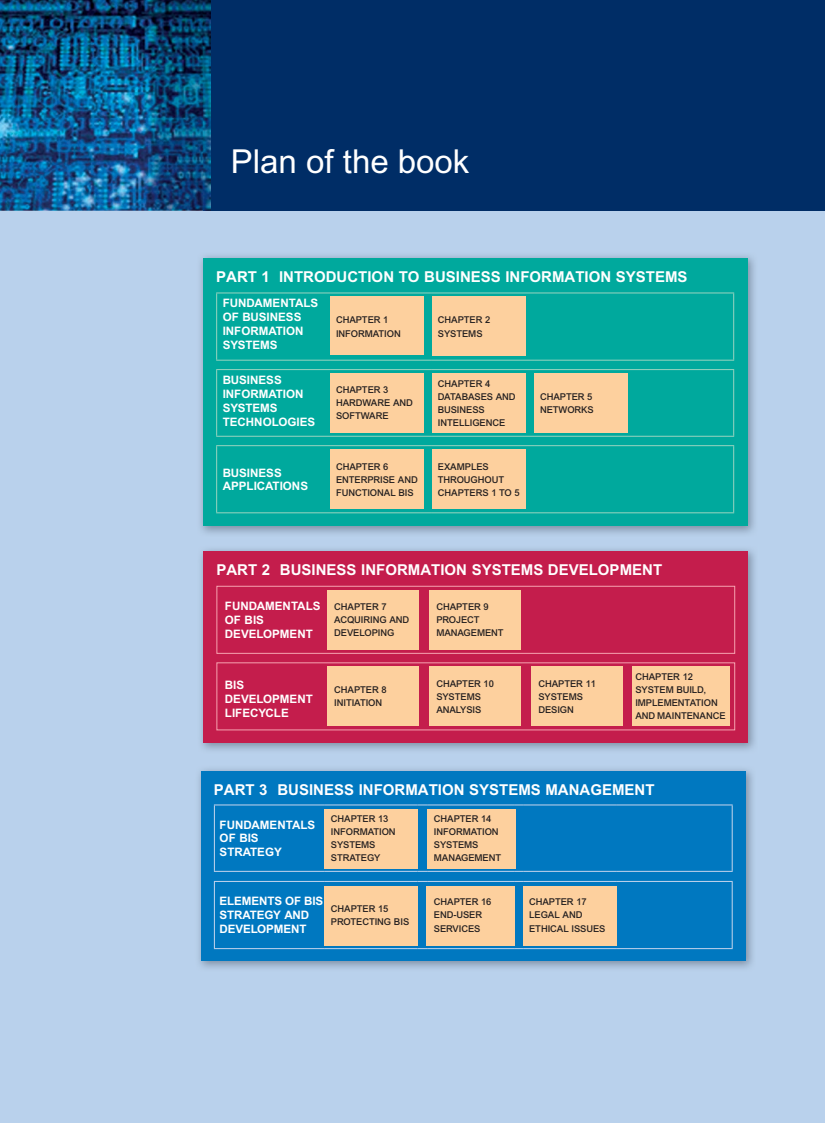
<style>
.page{position:relative;width:825px;height:1123px;background:#fff}
.page>*{position:absolute;margin:0;border:0;box-sizing:border-box;transform-origin:0 0}
.t1{font:33px "Arial MT Pro";color:#fff}
.t2{font:700 15px "Arial MT Pro";color:#fff}
.t3{font:700 11.7px/14px "Arial MT Pro";color:#fff}
.t4{font:500 9.3px/13.2px "Arial MT Pro";letter-spacing:-.01em;color:#231f20}
</style>
<div class="page">
<div style="left:203px;top:0;width:622px;height:211px;background:#002d66"></div>
<img style="left:0;top:0;width:203px;height:211px">
<img style="left:203px;top:0;width:7px;height:211px">
<div style="left:0;top:211px;width:825px;height:912px;background:#b9d1ec"></div>
<div style="left:203px;top:258px;width:545px;height:268px;background:#00a99d"></div>
<div style="left:330px;top:449px;width:94px;height:60px;background:#fdd09e"></div>
<div style="left:432px;top:449px;width:94px;height:60px;background:#fdd09e"></div>
<div style="left:330px;top:373px;width:94px;height:59px;background:#fdd09e"></div>
<div style="left:534px;top:373px;width:94px;height:59px;background:#fdd09e"></div>
<div style="left:432px;top:373px;width:94px;height:59px;background:#fdd09e"></div>
<div style="left:432px;top:296px;width:94px;height:60px;background:#fdd09e"></div>
<div style="left:330px;top:296px;width:94px;height:59px;background:#fdd09e"></div>
<hr style="left:216px;top:292px;width:114px;height:1px;background:#98d4c0">
<hr style="left:216px;top:293px;width:1px;height:67px;background:#98d4c0">
<hr style="left:330px;top:292px;width:102px;height:1px;background:#98d4c0">
<hr style="left:432px;top:292px;width:102px;height:1px;background:#98d4c0">
<hr style="left:534px;top:292px;width:200px;height:1px;background:#98d4c0">
<hr style="left:733px;top:293px;width:1px;height:67px;background:#98d4c0">
<hr style="left:216px;top:360px;width:114px;height:1px;background:#98d4c0">
<hr style="left:330px;top:360px;width:102px;height:1px;background:#98d4c0">
<hr style="left:432px;top:360px;width:102px;height:1px;background:#98d4c0">
<hr style="left:534px;top:360px;width:200px;height:1px;background:#98d4c0">
<hr style="left:216px;top:370px;width:1px;height:66px;background:#98d4c0">
<hr style="left:216px;top:369px;width:114px;height:1px;background:#98d4c0">
<hr style="left:330px;top:369px;width:102px;height:1px;background:#98d4c0">
<hr style="left:432px;top:369px;width:102px;height:1px;background:#98d4c0">
<hr style="left:534px;top:369px;width:200px;height:1px;background:#98d4c0">
<hr style="left:216px;top:436px;width:114px;height:1px;background:#98d4c0">
<hr style="left:330px;top:436px;width:102px;height:1px;background:#98d4c0">
<hr style="left:432px;top:436px;width:102px;height:1px;background:#98d4c0">
<hr style="left:534px;top:436px;width:200px;height:1px;background:#98d4c0">
<hr style="left:216px;top:445px;width:114px;height:1px;background:#98d4c0">
<hr style="left:216px;top:446px;width:1px;height:66px;background:#98d4c0">
<hr style="left:330px;top:445px;width:102px;height:1px;background:#98d4c0">
<hr style="left:432px;top:445px;width:102px;height:1px;background:#98d4c0">
<hr style="left:534px;top:445px;width:200px;height:1px;background:#98d4c0">
<hr style="left:733px;top:446px;width:1px;height:66px;background:#98d4c0">
<hr style="left:216px;top:512px;width:114px;height:1px;background:#98d4c0">
<hr style="left:330px;top:512px;width:102px;height:1px;background:#98d4c0">
<hr style="left:432px;top:512px;width:102px;height:1px;background:#98d4c0">
<hr style="left:534px;top:512px;width:200px;height:1px;background:#98d4c0">
<hr style="left:733px;top:370px;width:1px;height:66px;background:#98d4c0">
<img style="left:201px;top:549px;width:554px;height:201px">
<div style="left:204px;top:552px;width:544px;height:191px;background:#c41d4c"></div>
<div style="left:216px;top:586px;width:519px;height:68px;border:1px solid #f6a2af"></div>
<div style="left:216px;top:662px;width:519px;height:68px;border:1px solid #f6a2af"></div>
<div style="left:429px;top:590px;width:91px;height:59px;background:#fdd09e"></div>
<div style="left:327px;top:590px;width:91px;height:59px;background:#fdd09e"></div>
<div style="left:327px;top:666px;width:91px;height:60px;background:#fdd09e"></div>
<div style="left:429px;top:666px;width:91px;height:60px;background:#fdd09e"></div>
<div style="left:531px;top:666px;width:92px;height:60px;background:#fdd09e"></div>
<div style="left:632px;top:666px;width:97px;height:60px;background:#fdd09e"></div>
<img style="left:199px;top:769px;width:554px;height:199px">
<div style="left:201px;top:771px;width:544px;height:190px;background:#0078c0"></div>
<div style="left:325px;top:809px;width:93px;height:60px;background:#fdd09e"></div>
<div style="left:325px;top:886px;width:93px;height:59px;background:#fdd09e"></div>
<div style="left:427px;top:886px;width:88px;height:59px;background:#fdd09e"></div>
<div style="left:524px;top:886px;width:93px;height:59px;background:#fdd09e"></div>
<div style="left:427px;top:809px;width:88px;height:60px;background:#fdd09e"></div>
<hr style="left:214px;top:804px;width:111px;height:1px;background:#c6d5ed">
<hr style="left:214px;top:805px;width:1px;height:65px;background:#c6d5ed">
<hr style="left:325px;top:804px;width:92px;height:1px;background:#c6d5ed">
<hr style="left:523px;top:804px;width:94px;height:1px;background:#c6d5ed">
<hr style="left:617px;top:804px;width:116px;height:1px;background:#c6d5ed">
<hr style="left:732px;top:805px;width:1px;height:65px;background:#c6d5ed">
<hr style="left:214px;top:870px;width:111px;height:1px;background:#c6d5ed">
<hr style="left:325px;top:870px;width:92px;height:1px;background:#c6d5ed">
<hr style="left:523px;top:870px;width:94px;height:1px;background:#c6d5ed">
<hr style="left:617px;top:870px;width:116px;height:1px;background:#c6d5ed">
<hr style="left:214px;top:881px;width:111px;height:1px;background:#c6d5ed">
<hr style="left:214px;top:882px;width:1px;height:66px;background:#c6d5ed">
<hr style="left:617px;top:881px;width:116px;height:1px;background:#c6d5ed">
<hr style="left:732px;top:882px;width:1px;height:66px;background:#c6d5ed">
<hr style="left:214px;top:948px;width:111px;height:1px;background:#c6d5ed">
<hr style="left:617px;top:948px;width:116px;height:1px;background:#c6d5ed">
<hr style="left:325px;top:881px;width:92px;height:1px;background:#c6d5ed">
<hr style="left:325px;top:948px;width:92px;height:1px;background:#c6d5ed">
<hr style="left:428px;top:804px;width:87px;height:1px;background:#c6d5ed">
<hr style="left:428px;top:870px;width:87px;height:1px;background:#c6d5ed">
<hr style="left:428px;top:881px;width:87px;height:1px;background:#c6d5ed">
<hr style="left:428px;top:948px;width:87px;height:1px;background:#c6d5ed">
<hr style="left:523px;top:881px;width:94px;height:1px;background:#c6d5ed">
<hr style="left:523px;top:948px;width:94px;height:1px;background:#c6d5ed">
<p class="t1" style="left:231px;top:142px;width:240px">Plan of the book</p>
<p class="t2" style="left:216px;top:267px;width:473px">PART 1 INTRODUCTION TO BUSINESS INFORMATION SYSTEMS</p>
<p class="t3" style="left:223px;top:297px;width:97px">FUNDAMENTALS<br>OF BUSINESS<br>INFORMATION<br>SYSTEMS</p>
<p class="t4" style="left:336px;top:314px;width:66px">CHAPTER 1<br>INFORMATION</p>
<p class="t4" style="left:438px;top:314px;width:54px">CHAPTER 2<br>SYSTEMS</p>
<p class="t3" style="left:223px;top:373px;width:94px">BUSINESS<br>INFORMATION<br>SYSTEMS<br>TECHNOLOGIES</p>
<p class="t4" style="left:336px;top:384px;width:78px">CHAPTER 3<br>HARDWARE AND<br>SOFTWARE</p>
<p class="t4" style="left:438px;top:377px;width:79px">CHAPTER 4<br>DATABASES AND<br>BUSINESS<br>INTELLIGENCE</p>
<p class="t3" style="left:223px;top:466px;width:87px">BUSINESS<br>APPLICATIONS</p>
<p class="t4" style="left:336px;top:460px;width:83px">CHAPTER 6<br>ENTERPRISE AND<br>FUNCTIONAL BIS</p>
<p class="t4" style="left:438px;top:460px;width:83px">EXAMPLES<br>THROUGHOUT<br>CHAPTERS 1 TO 5</p>
<p class="t4" style="left:540px;top:390px;width:55px">CHAPTER 5<br>NETWORKS</p>
<p class="t2" style="left:216px;top:561px;width:447px">PART 2 BUSINESS INFORMATION SYSTEMS DEVELOPMENT</p>
<p class="t4" style="left:436px;top:600px;width:69px">CHAPTER 9<br>PROJECT<br>MANAGEMENT</p>
<p class="t3" style="left:225px;top:599px;width:97px">FUNDAMENTALS<br>OF BIS<br>DEVELOPMENT</p>
<p class="t4" style="left:334px;top:600px;width:76px">CHAPTER 7<br>ACQUIRING AND<br>DEVELOPING</p>
<p class="t3" style="left:225px;top:678px;width:89px">BIS<br>DEVELOPMENT<br>LIFECYCLE</p>
<p class="t4" style="left:334px;top:683px;width:54px">CHAPTER 8<br>INITIATION</p>
<p class="t4" style="left:436px;top:677px;width:59px">CHAPTER 10<br>SYSTEMS<br>ANALYSIS</p>
<p class="t4" style="left:538px;top:677px;width:59px">CHAPTER 11<br>SYSTEMS<br>DESIGN</p>
<p class="t4" style="left:635px;top:670px;width:92px">CHAPTER 12<br>SYSTEM BUILD,<br>IMPLEMENTATION<br>AND MAINTENANCE</p>
<p class="t2" style="left:214px;top:781px;width:442px">PART 3 BUSINESS INFORMATION SYSTEMS MANAGEMENT</p>
<p class="t3" style="left:220px;top:817px;width:97px">FUNDAMENTALS<br>OF BIS<br>STRATEGY</p>
<p class="t4" style="left:331px;top:812px;width:66px">CHAPTER 13<br>INFORMATION<br>SYSTEMS<br>STRATEGY</p>
<p class="t4" style="left:434px;top:812px;width:69px">CHAPTER 14<br>INFORMATION<br>SYSTEMS<br>MANAGEMENT</p>
<p class="t3" style="left:220px;top:894px;width:105px">ELEMENTS OF BIS<br>STRATEGY AND<br>DEVELOPMENT</p>
<p class="t4" style="left:331px;top:902px;width:80px">CHAPTER 15<br>PROTECTING BIS</p>
<p class="t4" style="left:434px;top:895px;width:59px">CHAPTER 16<br>END-USER<br>SERVICES</p>
<p class="t4" style="left:529px;top:895px;width:78px">CHAPTER 17<br>LEGAL AND<br>ETHICAL ISSUES</p>
</div>
